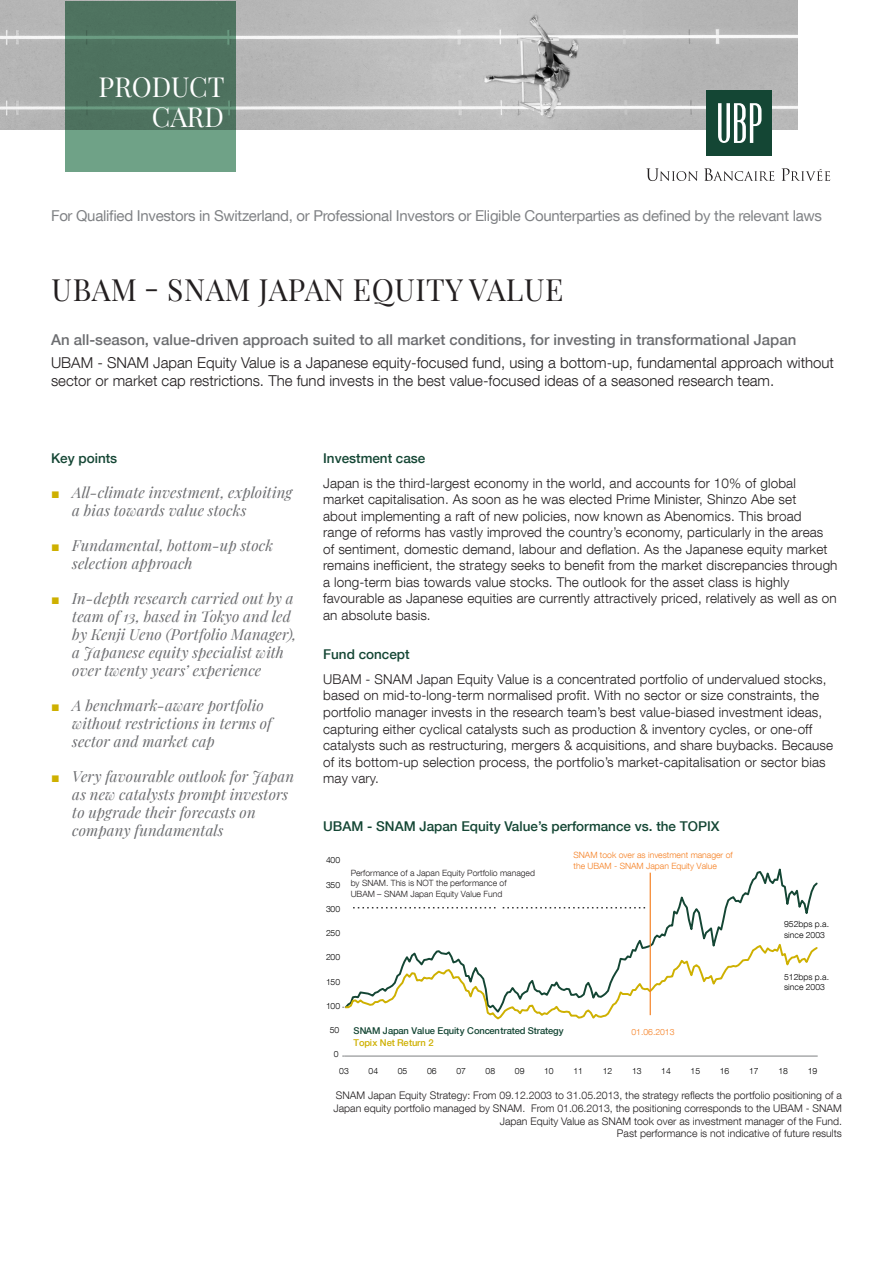
<style>
.page{position:relative;width:893px;height:1263px;background:#fff}
.page>*{position:absolute;margin:0;border:0;box-sizing:border-box;transform-origin:0 0}
.nom_du_fonds{font:30px "Playfair Display";letter-spacing:.015em;color:#231f20}
.t1{font:27px "Playfair Display";color:#fff}
.t2{font:italic 15px/18px "Playfair Display";letter-spacing:.005em;color:#6c6d70}
.Texte_Intro{font:300 15px/18px "Helvetica Neue LT Com";color:#231f20}
.For_qualified_invest{font:15px "Helvetica Neue LT Com";letter-spacing:-.02em;color:#808285}
.Texte_Intro_65{font:500 15px "Helvetica Neue LT Com";color:#6c6d70}
.Texte{font:300 13.5px/16.5px "Helvetica Neue LT Com";letter-spacing:.01em;color:#231f20}
.Titre_Niv_2{font:500 13.5px "Helvetica Neue LT Com";color:#144634}
.Sources{font:300 10.5px/12.6px "Helvetica Neue LT Com";color:#231f20;text-align:right}
.t3{font:500 9.45px/11.4px "Helvetica Neue LT Com";letter-spacing:-.02em;color:#144634}
.t4{font:300 8.55px/10.4px "Helvetica Neue LT Com";color:#231f20}
.t5{font:300 8.55px/10.4px "Helvetica Neue LT Com";color:#000001}
.t6{font:300 8.55px/10.4px "Helvetica Neue LT Com";color:#f57f21}
.s1{font-family:"Arial";font-style:normal;font-size:14.25px;color:#ceb000}
.s2{color:#ceb000}
</style>
<div class="page">
<hr style="left:344px;top:1056px;width:474px;height:1px;background:#7d8081">
<svg style="left:342px;top:873px;width:476px;height:147px"></svg>
<img style="left:0;top:0;width:797px;height:130px">
<svg style="left:65px;top:1px;width:170px;height:170px;background:#577f69"></svg>
<svg style="left:646px;top:168px;width:52px;height:13px"></svg>
<svg style="left:704px;top:168px;width:70px;height:13px"></svg>
<svg style="left:781px;top:168px;width:49px;height:13px"></svg>
<div style="left:706px;top:90px;width:66px;height:66px;background:#144634"></div>
<svg style="left:718px;top:103px;width:43px;height:40px"></svg>
<p class="t1" style="left:99px;top:66px;width:128px">PRODUCT</p>
<p class="t1" style="left:152px;top:96px;width:74px">CARD</p>
<p class="For_qualified_invest" style="left:51px;top:207px;width:772px">For Qualified Investors in Switzerland, or Professional Investors or Eligible Counterparties as defined by the relevant laws</p>
<p class="nom_du_fonds" style="left:52px;top:267px;width:513px">UBAM - SNAM JAPAN EQUITY VALUE</p>
<p class="Texte_Intro_65" style="left:51px;top:331px;width:747px">An all-season, value-driven approach suited to all market conditions, for investing in transformational Japan</p>
<p class="Texte_Intro" style="left:51px;top:353px;width:784px">UBAM - SNAM Japan Equity Value is a Japanese equity-focused fund, using a bottom-up, fundamental approach without sector or market cap restrictions. The fund invests in the best value-focused ideas of a seasoned research team.</p>
<p class="Titre_Niv_2" style="left:51px;top:450px;width:68px">Key points</p>
<p class="t2" style="left:72px;top:482px;width:221px;text-indent:-21px"><span class="s1">■</span> All-climate investment, exploiting a bias towards value stocks</p>
<p class="t2" style="left:72px;top:535px;width:202px;text-indent:-21px"><span class="s1">■</span> Fundamental, bottom-up stock selection approach</p>
<p class="t2" style="left:72px;top:588px;width:226px;text-indent:-21px"><span class="s1">■</span> In-depth research carried out by a team of 13, based in Tokyo and led by Kenji Ueno (Portfolio Manager), a Japanese equity specialist with over twenty years’ experience</p>
<p class="t2" style="left:72px;top:695px;width:201px;text-indent:-21px"><span class="s1">■</span> A benchmark-aware portfolio without restrictions in terms of sector and market cap</p>
<p class="t2" style="left:72px;top:766px;width:223px;text-indent:-21px"><span class="s1">■</span> Very favourable outlook for Japan as new catalysts prompt investors to upgrade their forecasts on company fundamentals</p>
<p class="Titre_Niv_2" style="left:323px;top:450px;width:104px">Investment case</p>
<p class="Texte" style="left:323px;top:474px;width:516px">Japan is the third-largest economy in the world, and accounts for 10% of global market capitalisation. As soon as he was elected Prime Minister, Shinzo Abe set<br>about implementing a raft of new policies, now known as Abenomics. This broad range of reforms has vastly improved the country’s economy, particularly in the areas of sentiment, domestic demand, labour and deflation. As the Japanese equity market remains inefficient, the strategy seeks to benefit from the market discrepancies through a long-term bias towards value stocks. The outlook for the asset class is highly favourable as Japanese equities are currently attractively priced, relatively as well as on an absolute basis.</p>
<p class="Titre_Niv_2" style="left:323px;top:646px;width:88px">Fund concept</p>
<p class="Texte" style="left:323px;top:671px;width:512px">UBAM - SNAM Japan Equity Value is a concentrated portfolio of undervalued stocks, based on mid-to-long-term normalised profit. With no sector or size constraints, the portfolio manager invests in the research team’s best value-biased investment ideas, capturing either cyclical catalysts such as production &amp; inventory cycles, or one-off catalysts such as restructuring, mergers &amp; acquisitions, and share buybacks. Because of its bottom-up selection process, the portfolio’s market-capitalisation or sector bias may vary.</p>
<p class="Titre_Niv_2" style="left:323px;top:818px;width:398px">UBAM - SNAM Japan Equity Value’s performance vs. the TOPIX</p>
<p class="t5" style="left:326px;top:855px;width:16px">400</p>
<p class="t5" style="left:326px;top:879px;width:16px">350</p>
<p class="t5" style="left:326px;top:903px;width:16px">300</p>
<p class="t5" style="left:326px;top:928px;width:16px">250</p>
<p class="t5" style="left:326px;top:952px;width:16px">200</p>
<p class="t5" style="left:326px;top:976px;width:16px">150</p>
<p class="t5" style="left:326px;top:1000px;width:16px">100</p>
<p class="t5" style="left:330px;top:1025px;width:11px">50</p>
<p class="t5" style="left:334px;top:1049px;width:6px">0</p>
<p class="t4" style="left:351px;top:868px;width:186px">Performance of a Japan Equity Portfolio managed by SNAM. This is NOT the performance of<br>UBAM – SNAM Japan Equity Value Fund</p>
<p class="t6" style="left:573px;top:850px;width:161px">SNAM took over as investment manager of the UBAM - SNAM Japan Equity Value</p>
<p class="t3" style="left:354px;top:1025px;width:211px">SNAM Japan Value Equity Concentrated Strategy<br><span class="s2">Topix Net Return 2</span></p>
<p class="t6" style="left:631px;top:1027px;width:45px">01.06.2013</p>
<p class="t5" style="left:784px;top:919px;width:46px">952bps p.a. since 2003</p>
<p class="t5" style="left:784px;top:972px;width:46px">512bps p.a. since 2003</p>
<p class="t5" style="left:339px;top:1065px;width:11px">03</p>
<p class="t5" style="left:369px;top:1065px;width:11px">04</p>
<p class="t5" style="left:398px;top:1065px;width:11px">05</p>
<p class="t5" style="left:427px;top:1065px;width:11px">06</p>
<p class="t5" style="left:456px;top:1065px;width:11px">07</p>
<p class="t5" style="left:486px;top:1065px;width:11px">08</p>
<p class="t5" style="left:515px;top:1065px;width:11px">09</p>
<p class="t5" style="left:544px;top:1065px;width:11px">10</p>
<p class="t5" style="left:573px;top:1065px;width:11px">11</p>
<p class="t5" style="left:603px;top:1065px;width:11px">12</p>
<p class="t5" style="left:632px;top:1065px;width:11px">13</p>
<p class="t5" style="left:661px;top:1065px;width:11px">14</p>
<p class="t5" style="left:691px;top:1065px;width:11px">15</p>
<p class="t5" style="left:720px;top:1065px;width:11px">16</p>
<p class="t5" style="left:749px;top:1065px;width:11px">17</p>
<p class="t5" style="left:778px;top:1065px;width:11px">18</p>
<p class="t5" style="left:808px;top:1065px;width:11px">19</p>
<p class="Sources" style="left:333px;top:1089px;width:510px">SNAM Japan Equity Strategy: From 09.12.2003 to 31.05.2013, the strategy reflects the portfolio positioning of a<br>Japan equity portfolio managed by SNAM. From 01.06.2013, the positioning corresponds to the UBAM - SNAM<br>Japan Equity Value as SNAM took over as investment manager of the Fund.</p>
<p class="Sources" style="left:617px;top:1127px;width:227px">Past performance is not indicative of future results</p>
</div>
